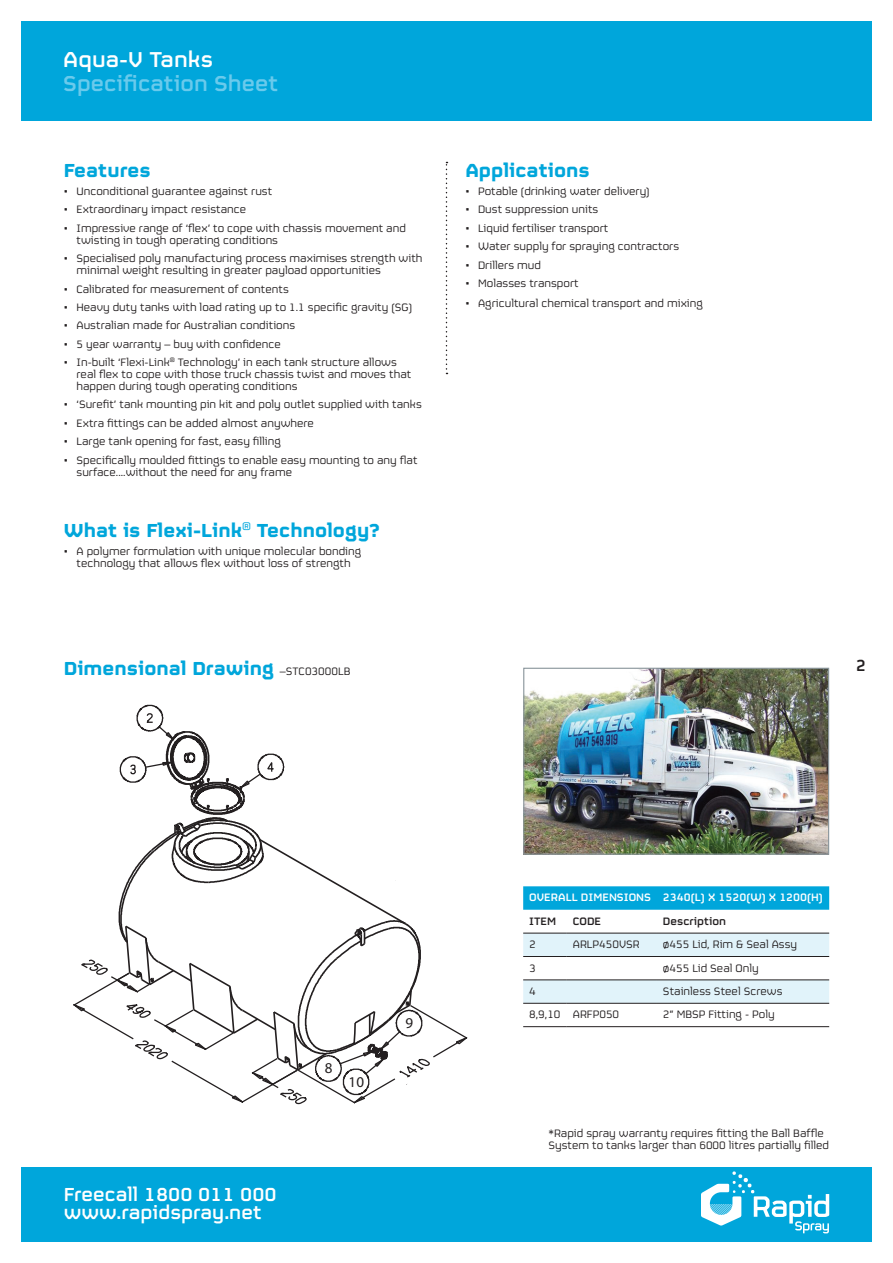
<style>
.page{position:relative;width:893px;height:1263px;background:#fff}
.page>*{position:absolute;margin:0;border:0;box-sizing:border-box;transform-origin:0 0}
.t1{font:500 24px "FS Sinclair";color:#6acaec}
.t2{font:500 24px "FS Sinclair";color:#fff}
.t3{font:700 21px "FS Sinclair";color:#00a6db}
.t4{font:500 21px/18px "FS Sinclair";color:#fff}
.t5{font:500 18px "FS Sinclair";color:#231f20}
.t6{font:15px "Myriad";color:#231f20}
.t7{font:12px/12px "FS Sinclair";color:#231f20}
.t8{font:500 12px "FS Sinclair";color:#fff}
.t9{font:500 12px "FS Sinclair";color:#231f20}
.s1{font-weight:400;font-size:12px;color:#231f20}
</style>
<div class="page">
<div style="left:21px;top:1167px;width:851px;height:75px;background:#00a6db"></div>
<svg style="left:701px;top:1171px;width:128px;height:62px"></svg>
<div style="left:21px;top:21px;width:851px;height:99px;background:#00a6db"></div>
<svg style="left:73px;top:704px;width:395px;height:401px"></svg>
<hr style="left:361px;top:697px;width:2px;height:136px;background:#231f20">
<hr style="left:362px;top:832px;width:112px;height:1px;background:#231f20">
<div style="left:319px;top:1058px;width:19px;height:20px;background:#fff;border-radius:50%"></div>
<div style="left:399px;top:1014px;width:19px;height:19px;background:#fff;border-radius:50%"></div>
<div style="left:347px;top:1073px;width:20px;height:19px;background:#fff;border-radius:50%"></div>
<svg style="left:523px;top:886px;width:306px;height:24px;background:#06a8db"></svg>
<svg style="left:523px;top:934px;width:306px;height:69px"></svg>
<hr style="left:523px;top:933px;width:44px;height:1px;background:#231f20">
<hr style="left:567px;top:933px;width:90px;height:1px;background:#231f20">
<hr style="left:657px;top:933px;width:172px;height:1px;background:#231f20">
<hr style="left:523px;top:956px;width:44px;height:1px;background:#231f20">
<hr style="left:567px;top:956px;width:90px;height:1px;background:#231f20">
<hr style="left:657px;top:956px;width:172px;height:1px;background:#231f20">
<hr style="left:523px;top:980px;width:44px;height:1px;background:#231f20">
<hr style="left:567px;top:980px;width:90px;height:1px;background:#231f20">
<hr style="left:657px;top:980px;width:172px;height:1px;background:#231f20">
<hr style="left:523px;top:1003px;width:44px;height:1px;background:#231f20">
<hr style="left:567px;top:1003px;width:90px;height:1px;background:#231f20">
<hr style="left:657px;top:1003px;width:172px;height:1px;background:#231f20">
<hr style="left:523px;top:1026px;width:44px;height:1px;background:#231f20">
<hr style="left:567px;top:1026px;width:90px;height:1px;background:#231f20">
<hr style="left:657px;top:1026px;width:172px;height:1px;background:#231f20">
<svg style="left:446px;top:162px;width:1px;height:212px"></svg>
<img style="left:525px;top:670px;width:302px;height:183px">
<div style="left:523px;top:668px;width:306px;height:187px;border:1px solid #8d989e"></div>
<h1 class="t2" style="left:63px;top:40px;width:151px">Aqua-V Tanks</h1>
<h1 class="t1" style="left:63px;top:64px;width:217px">Specification Sheet</h1>
<h2 class="t3" style="left:64px;top:152px;width:89px">Features</h2>
<p class="t7" style="left:64px;top:184px;width:210px">• Unconditional guarantee against rust</p>
<p class="t7" style="left:64px;top:203px;width:184px">• Extraordinary impact resistance</p>
<p class="t7" style="left:77px;top:221px;width:331px;text-indent:-13px">• Impressive range of ‘flex’ to cope with chassis movement and twisting in tough operating conditions</p>
<p class="t7" style="left:77px;top:251px;width:348px;text-indent:-13px">• Specialised poly manufacturing process maximises strength with minimal weight resulting in greater payload opportunities</p>
<p class="t7" style="left:64px;top:282px;width:227px">• Calibrated for measurement of contents</p>
<p class="t7" style="left:64px;top:300px;width:350px">• Heavy duty tanks with load rating up to 1.1 specific gravity (SG)</p>
<p class="t7" style="left:64px;top:318px;width:233px">• Australian made for Australian conditions</p>
<p class="t7" style="left:64px;top:337px;width:219px">• 5 year warranty – buy with confidence</p>
<p class="t7" style="left:77px;top:355px;width:336px;text-indent:-13px">• In-built ‘Flexi-Link<sup>®</sup> Technology’ in each tank structure allows real flex to cope with those truck chassis twist and moves that happen during tough operating conditions</p>
<p class="t7" style="left:64px;top:398px;width:360px">• ‘Surefit’ tank mounting pin kit and poly outlet supplied with tanks</p>
<p class="t7" style="left:64px;top:416px;width:252px">• Extra fittings can be added almost anywhere</p>
<p class="t7" style="left:64px;top:434px;width:219px">• Large tank opening for fast, easy filling</p>
<p class="t7" style="left:77px;top:453px;width:343px;text-indent:-13px">• Specifically moulded fittings to enable easy mounting to any flat surface....without the need for any frame</p>
<h2 class="t3" style="left:64px;top:512px;width:318px">What is Flexi-Link<sup>®</sup> Technology?</h2>
<p class="t7" style="left:64px;top:545px;width:299px;text-align:center">• A polymer formulation with unique molecular bonding technology that allows flex without loss of strength</p>
<h2 class="t3" style="left:64px;top:650px;width:288px">Dimensional Drawing <span class="s1">–STC03000LB</span></h2>
<h2 class="t3" style="left:465px;top:152px;width:126px">Applications</h2>
<p class="t7" style="left:465px;top:184px;width:186px">• Potable (drinking water delivery)</p>
<p class="t7" style="left:465px;top:203px;width:135px">• Dust suppression units</p>
<p class="t7" style="left:465px;top:221px;width:145px">• Liquid fertiliser transport</p>
<p class="t7" style="left:465px;top:239px;width:215px">• Water supply for spraying contractors</p>
<p class="t7" style="left:465px;top:258px;width:77px">• Drillers mud</p>
<p class="t7" style="left:465px;top:276px;width:115px">• Molasses transport</p>
<p class="t7" style="left:465px;top:296px;width:239px">• Agricultural chemical transport and mixing</p>
<h3 class="t5" style="left:856px;top:651px;width:12px">2</h3>
<h2 class="t4" style="left:64px;top:1183px;width:214px">Freecall 1800 011 000 www.rapidspray.net</h2>
<p class="t6" style="left:325px;top:1060px;width:9px">8</p>
<p class="t6" style="left:349px;top:1074px;width:17px">10</p>
<p class="t6" style="left:405px;top:1015px;width:9px">9</p>
<p class="t8" style="left:529px;top:888px;width:295px">OVERALL DIMENSIONS 2340(L) X 1520(W) X 1200(H)</p>
<p class="t9" style="left:529px;top:911px;width:28px">ITEM</p>
<p class="t9" style="left:573px;top:911px;width:30px">CODE</p>
<p class="t9" style="left:663px;top:911px;width:65px">Description</p>
<p class="t7" style="left:529px;top:937px;width:8px">2</p>
<p class="t7" style="left:573px;top:937px;width:69px">ARLP450VSR</p>
<p class="t7" style="left:663px;top:937px;width:136px">ø455 Lid, Rim &amp; Seal Assy</p>
<p class="t7" style="left:529px;top:961px;width:8px">3</p>
<p class="t7" style="left:663px;top:961px;width:97px">ø455 Lid Seal Only</p>
<p class="t7" style="left:529px;top:984px;width:8px">4</p>
<p class="t7" style="left:663px;top:984px;width:121px">Stainless Steel Screws</p>
<p class="t7" style="left:529px;top:1007px;width:91px">8,9,10 ARFP050</p>
<p class="t7" style="left:663px;top:1007px;width:113px">2” MBSP Fitting - Poly</p>
<p class="t7" style="left:548px;top:1126px;width:282px">*Rapid spray warranty requires fitting the Ball Baffle<br>System to tanks larger than 6000 litres partially filled</p>
</div>
